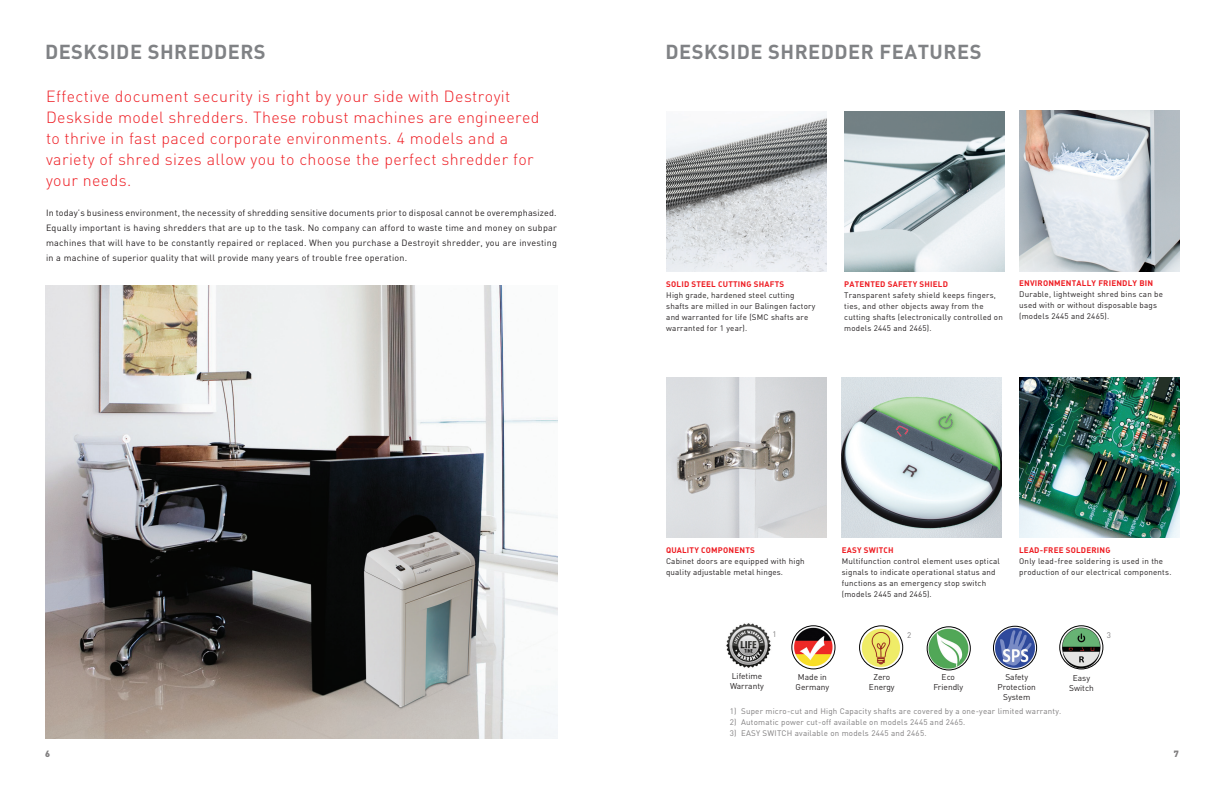
<style>
.page{position:relative;width:1224px;height:792px;background:#fff}
.page>*{position:absolute;margin:0;border:0;box-sizing:border-box;transform-origin:0 0}
.t1{font:700 20px "DIN";letter-spacing:.025em;color:#808285}
.t2{font:300 16px/21px "DIN";letter-spacing:.025em;color:#ee1d23}
.t3{font:9px/15px "DIN";letter-spacing:.025em;color:#231f20;text-align:justify}
.t4{font:900 9px "DIN";color:#7f7d7e}
.t5{font:8.4px "DIN";color:#231f20}
.t6{font:8px/11px "DIN";letter-spacing:.025em;color:#231f20}
.t7{font:8px "DIN";letter-spacing:.025em;color:#7f7d7e}
.t8{font:700 8px "DIN";letter-spacing:.025em;color:#ee1d23}
</style>
<div class="page">
<img style="left:666px;top:111px;width:160px;height:160px">
<img style="left:1019px;top:378px;width:160px;height:160px">
<img style="left:842px;top:378px;width:160px;height:160px">
<img style="left:844px;top:112px;width:160px;height:160px">
<img style="left:666px;top:377px;width:160px;height:160px">
<img style="left:1019px;top:111px;width:160px;height:160px">
<img style="left:726px;top:623px;width:45px;height:45px">
<img style="left:1059px;top:625px;width:45px;height:45px">
<div style="left:1059px;top:625px;width:44px;height:44px;border:1px solid #000;border-radius:50%"></div>
<img style="left:792px;top:626px;width:43px;height:43px">
<div style="left:791px;top:625px;width:44px;height:44px;border:1px solid #000;border-radius:50%"></div>
<img style="left:993px;top:625px;width:44px;height:44px">
<div style="left:993px;top:626px;width:44px;height:44px;border:1px solid #000;border-radius:50%"></div>
<img style="left:859px;top:627px;width:43px;height:41px">
<div style="left:859px;top:625px;width:44px;height:44px;border:1px solid #000;border-radius:50%"></div>
<img style="left:926px;top:627px;width:45px;height:44px">
<div style="left:927px;top:626px;width:44px;height:44px;border:1px solid #000;border-radius:50%"></div>
<img style="left:45px;top:286px;width:513px;height:452px">
<p class="t1" style="left:45px;top:38px;width:222px">DESKSIDE SHREDDERS</p>
<p class="t2" style="left:46px;top:85px;width:495px">Effective document security is right by your side with Destroyit Deskside model shredders. These robust machines are engineered to thrive in fast paced corporate environments. 4 models and a variety of shred sizes allow you to choose the perfect shredder for your needs.</p>
<p class="t3" style="left:46px;top:205px;width:512px">In today’s business environment, the necessity of shredding sensitive documents prior to disposal cannot be overemphasized.<br>Equally important is having shredders that are up to the task. No company can afford to waste time and money on subpar machines that will have to be constantly repaired or replaced. When you purchase a Destroyit shredder, you are investing in a machine of superior quality that will provide many years of trouble free operation.</p>
<p class="t4" style="left:45px;top:748px;width:7px">6</p>
<p class="t1" style="left:665px;top:39px;width:318px">DESKSIDE SHREDDER FEATURES</p>
<p class="t8" style="left:666px;top:278px;width:119px">SOLID STEEL CUTTING SHAFTS</p>
<p class="t6" style="left:666px;top:289px;width:151px">High grade, hardened steel cutting shafts are milled in our Balingen factory and warranted for life (SMC shafts are warranted for 1 year).</p>
<p class="t8" style="left:844px;top:278px;width:105px">PATENTED SAFETY SHIELD</p>
<p class="t6" style="left:844px;top:289px;width:160px">Transparent safety shield keeps fingers, ties, and other objects away from the cutting shafts (electronically controlled on models 2445 and 2465).</p>
<p class="t8" style="left:1019px;top:278px;width:136px">ENVIRONMENTALLY FRIENDLY BIN</p>
<p class="t6" style="left:1019px;top:289px;width:145px">Durable, lightweight shred bins can be used with or without disposable bags (models 2445 and 2465).</p>
<p class="t8" style="left:666px;top:545px;width:90px">QUALITY COMPONENTS</p>
<p class="t6" style="left:666px;top:555px;width:140px">Cabinet doors are equipped with high quality adjustable metal hinges.</p>
<p class="t8" style="left:842px;top:545px;width:53px">EASY SWITCH</p>
<p class="t6" style="left:842px;top:555px;width:160px">Multifunction control element uses optical signals to indicate operational status and functions as an emergency stop switch (models 2445 and 2465).</p>
<p class="t8" style="left:1019px;top:545px;width:93px">LEAD-FREE SOLDERING</p>
<p class="t6" style="left:1019px;top:555px;width:154px">Only lead-free soldering is used in the production of our electrical components.</p>
<p class="t7" style="left:773px;top:629px;width:6px">1</p>
<p class="t7" style="left:907px;top:630px;width:6px">2</p>
<p class="t7" style="left:1107px;top:630px;width:6px">3</p>
<p class="t5" style="left:732px;top:670px;width:32px">Lifetime</p>
<p class="t5" style="left:730px;top:680px;width:35px">Warranty</p>
<p class="t5" style="left:798px;top:672px;width:31px">Made in</p>
<p class="t5" style="left:796px;top:682px;width:35px">Germany</p>
<p class="t5" style="left:873px;top:672px;width:18px">Zero</p>
<p class="t5" style="left:869px;top:682px;width:27px">Energy</p>
<p class="t5" style="left:942px;top:672px;width:15px">Eco</p>
<p class="t5" style="left:933px;top:682px;width:31px">Friendly</p>
<p class="t5" style="left:1005px;top:672px;width:24px">Safety</p>
<p class="t5" style="left:998px;top:682px;width:40px">Protection</p>
<p class="t5" style="left:1003px;top:692px;width:29px">System</p>
<p class="t5" style="left:1073px;top:673px;width:19px">Easy</p>
<p class="t5" style="left:1069px;top:683px;width:26px">Switch</p>
<p class="t7" style="left:730px;top:706px;width:333px">1) Super micro-cut and High Capacity shafts are covered by a one-year limited warranty.</p>
<p class="t7" style="left:730px;top:717px;width:237px">2) Automatic power cut-off available on models 2445 and 2465.</p>
<p class="t7" style="left:730px;top:728px;width:198px">3) EASY SWITCH available on models 2445 and 2465.</p>
<p class="t4" style="left:1174px;top:748px;width:7px">7</p>
</div>
